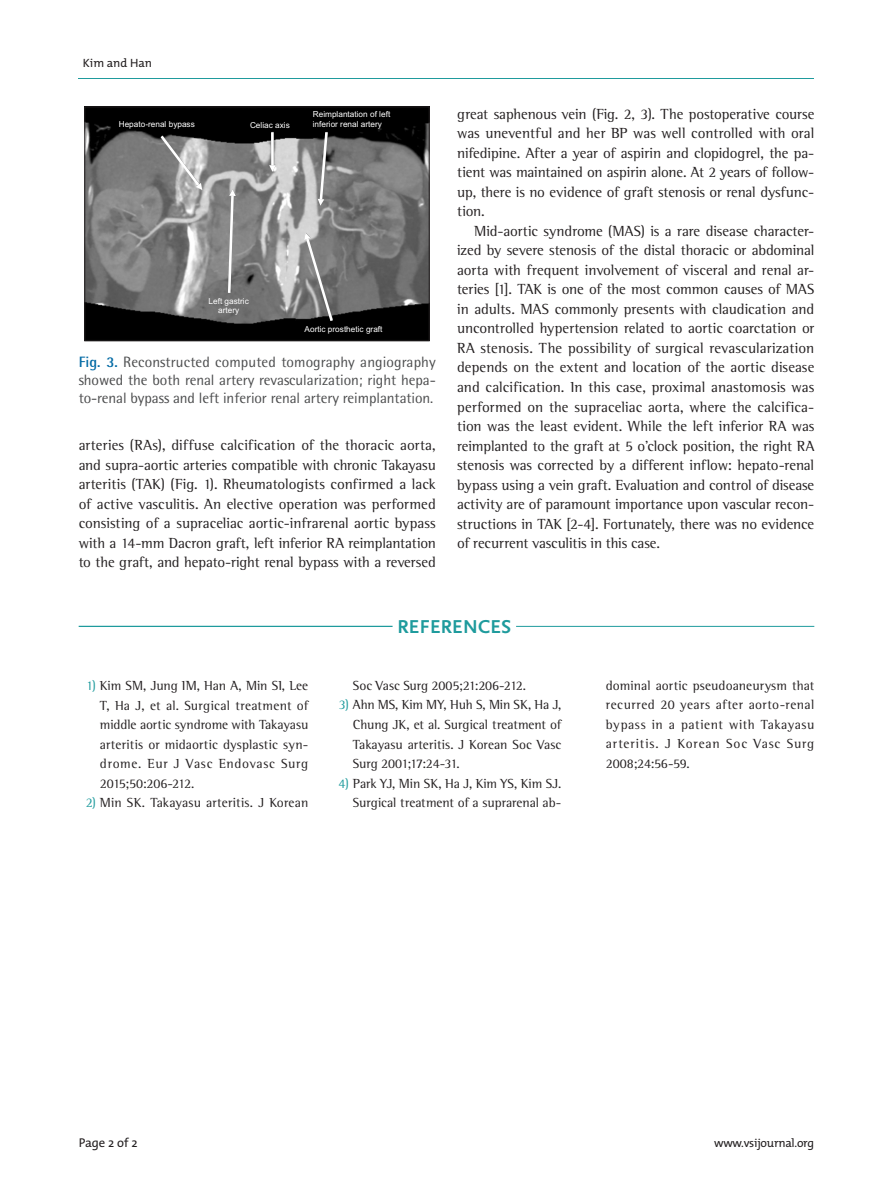
<style>
.page{position:relative;width:893px;height:1191px;background:#fff}
.page>*{position:absolute;margin:0;border:0;box-sizing:border-box;transform-origin:0 0}
.t1{font:700 19.5px "Nexus Sans Pro";letter-spacing:.01em;color:#1f9b9d}
.t2{font:15px/19.5px "Rotis Semi Serif Std";letter-spacing:-.01em;color:#231f20;text-align:justify}
.t3{font:15px/18px "Rotis Semi Sans Std";letter-spacing:-.005em;color:#4b4c4d;text-align:justify}
.t4{font:13.5px/19.5px "Rotis Semi Serif Std";letter-spacing:.005em;color:#231f20;text-align:justify}
.t5{font:12.75px "The Mix";color:#231f20}
.t6{font:12px "The Mix";letter-spacing:-.02em;color:#231f20}
.t7{font:12px "The Mix";color:#231f20}
.t8{font:8.25px/9.1px "Arial";color:#fff}
.s1{font-weight:700;color:#0069a4}
.s2{color:#1f9b9d}
</style>
<div class="page">
<hr style="left:79px;top:78px;width:735px;height:1px;background:#1f9b9d">
<hr style="left:79px;top:626px;width:314px;height:1px;background:#1f9b9d">
<hr style="left:516px;top:626px;width:298px;height:1px;background:#1f9b9d">
<img style="left:87px;top:109px;width:340px;height:230px">
<div style="left:85px;top:107px;width:344px;height:234px;border:1px solid #231f20"></div>
<svg style="left:158px;top:133px;width:44px;height:57px;background:#999"></svg>
<hr style="left:271px;top:132px;width:3px;height:33px;background:#fff">
<svg style="left:269px;top:165px;width:7px;height:7px"></svg>
<svg style="left:318px;top:129px;width:11px;height:77px"></svg>
<svg style="left:227px;top:189px;width:9px;height:106px"></svg>
<svg style="left:304px;top:233px;width:31px;height:91px;background:#7e7e7e"></svg>
<p class="t7" style="left:83px;top:53px;width:71px">Kim and Han</p>
<p class="t8" style="left:119px;top:120px;width:78px">Hepato-renal bypass</p>
<p class="t8" style="left:250px;top:121px;width:41px">Celiac axis</p>
<p class="t8" style="left:313px;top:111px;width:79px">Reimplantation of left inferior renal artery</p>
<p class="t8" style="left:209px;top:297px;width:42px;text-align:center">Left gastric artery</p>
<p class="t8" style="left:305px;top:325px;width:79px">Aortic prosthetic graft</p>
<p class="t3" style="left:79px;top:353px;width:359px"><span class="s1">Fig. 3.</span> Reconstructed computed tomography angiography showed the both renal artery revascularization; right hepa&shy;to-renal bypass and left inferior renal artery reimplantation.</p>
<p class="t2" style="left:79px;top:435px;width:359px">arteries (RAs), diffuse calcification of the thoracic aorta, and supra-aortic arteries compatible with chronic Takayasu arteritis (TAK) (Fig. 1). Rheumatologists confirmed a lack of active vasculitis. An elective operation was performed consisting of a supraceliac aortic-infrarenal aortic bypass with a 14-mm Dacron graft, left inferior RA reimplantation to the graft, and hepato-right renal bypass with a reversed</p>
<p class="t2" style="left:457px;top:104px;width:359px">great saphenous vein (Fig. 2, 3). The postoperative course was uneventful and her BP was well controlled with oral nifedipine. After a year of aspirin and clopidogrel, the pa&shy;tient was maintained on aspirin alone. At 2 years of follow&shy;up, there is no evidence of graft stenosis or renal dysfunc&shy;tion.</p>
<p class="t2" style="left:457px;top:221px;width:359px;text-indent:17px">Mid-aortic syndrome (MAS) is a rare disease character&shy;ized by severe stenosis of the distal thoracic or abdominal aorta with frequent involvement of visceral and renal ar&shy;teries [1]. TAK is one of the most common causes of MAS in adults. MAS commonly presents with claudication and uncontrolled hypertension related to aortic coarctation or RA stenosis. The possibility of surgical revascularization depends on the extent and location of the aortic disease and calcification. In this case, proximal anastomosis was performed on the supraceliac aorta, where the calcifica&shy;tion was the least evident. While the left inferior RA was reimplanted to the graft at 5 o’clock position, the right RA stenosis was corrected by a different inflow: hepato-renal bypass using a vein graft. Evaluation and control of disease activity are of paramount importance upon vascular recon&shy;structions in TAK [2-4]. Fortunately, there was no evidence of recurrent vasculitis in this case.</p>
<p class="t4" style="left:100px;top:675px;width:210px;text-indent:-14px"><span class="s2">1)</span> Kim SM, Jung IM, Han A, Min SI, Lee T, Ha J, et al. Surgical treatment of middle aortic syndrome with Takayasu arteritis or midaortic dysplastic syn&shy;drome. Eur J Vasc Endovasc Surg 2015;50:206-212.</p>
<p class="t4" style="left:86px;top:792px;width:224px"><span class="s2">2)</span> Min SK. Takayasu arteritis. J Korean</p>
<h1 class="t1" style="left:398px;top:612px;width:115px">REFERENCES</h1>
<p class="t4" style="left:353px;top:675px;width:175px">Soc Vasc Surg 2005;21:206-212.</p>
<p class="t4" style="left:353px;top:695px;width:210px;text-indent:-14px"><span class="s2">3)</span> Ahn MS, Kim MY, Huh S, Min SK, Ha J, Chung JK, et al. Surgical treatment of Takayasu arteritis. J Korean Soc Vasc Surg 2001;17:24-31.</p>
<p class="t4" style="left:339px;top:773px;width:224px;text-align:right"><span class="s2">4)</span> Park YJ, Min SK, Ha J, Kim YS, Kim SJ.<br>Surgical treatment of a suprarenal ab-</p>
<p class="t4" style="left:606px;top:675px;width:210px">dominal aortic pseudoaneurysm that recurred 20 years after aorto-renal bypass in a patient with Takayasu arteritis. J Korean Soc Vasc Surg 2008;24:56-59.</p>
<p class="t5" style="left:79px;top:1132px;width:60px">Page 2 of 2</p>
<p class="t6" style="left:714px;top:1133px;width:102px">www.vsijournal.org</p>
</div>
